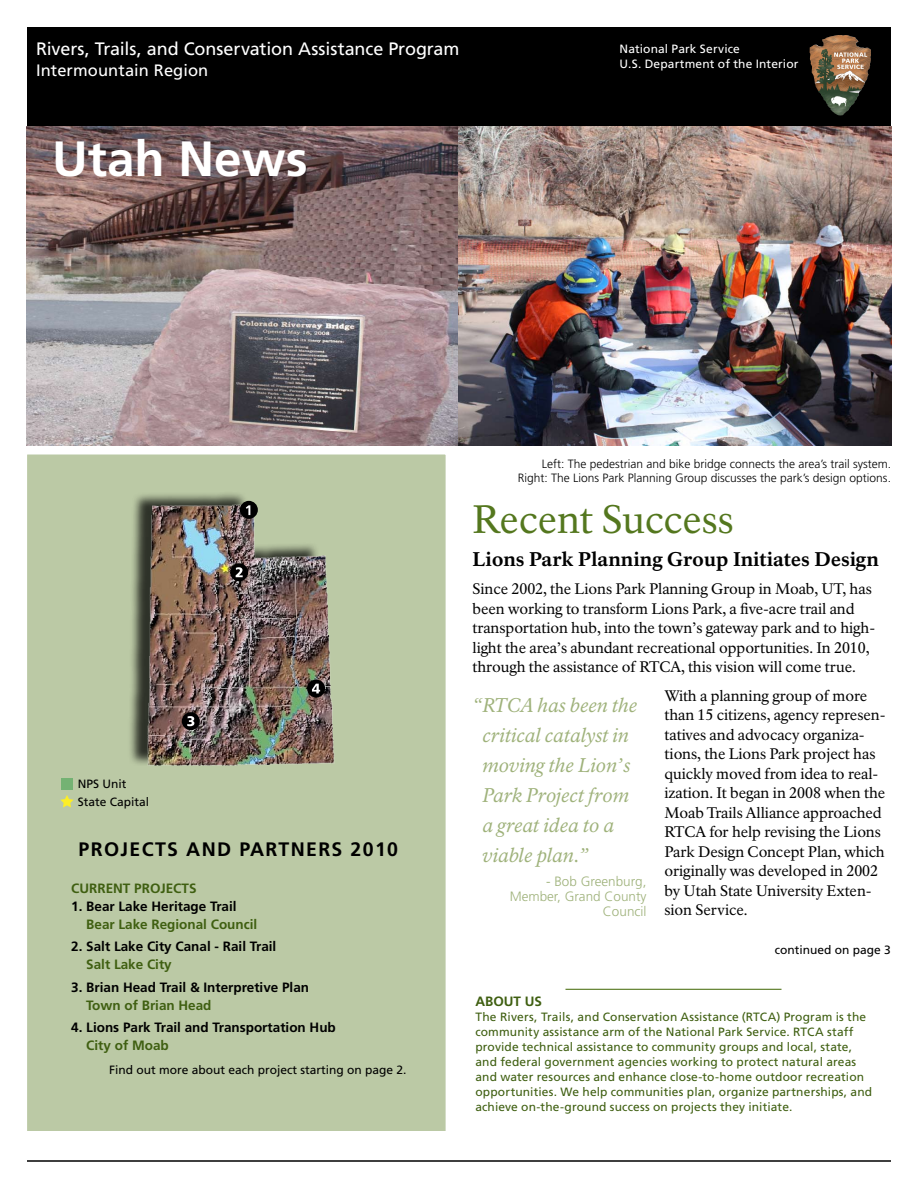
<style>
.page{position:relative;width:918px;height:1188px;background:#fff}
.page>*{position:absolute;margin:0;border:0;box-sizing:border-box;transform-origin:0 0}
.t1{font:700 49.5px "Frutiger LT Std";color:#fff}
.t2{font:39px "NPS Rawlinson OT";color:#54771e}
.t3{font:italic 19.5px/30px "NPS Rawlinson OT";color:#9fb27b}
.t4{font:800 19.5px "NPS Rawlinson OT";color:#000}
.t5{font:700 19.5px "Frutiger LT Std";letter-spacing:.07em;color:#000}
.t6{font:18px "Frutiger LT Std";letter-spacing:-.005em;color:#fff}
.t7{font:16.5px "Frutiger LT Std";letter-spacing:.005em;color:#fff}
.t8{font:15px/19.5px "NPS Rawlinson OT";letter-spacing:-.005em;color:#000}
.t9{font:700 13.5px "Frutiger LT Std";color:#000}
.t10{font:700 13.5px "Frutiger LT Std";color:#3f5f11}
.t11{font:300 13.5px/15px "Frutiger LT Std";color:#9fb27b;text-align:right}
.t12{font:12px/15px "Frutiger LT Std";letter-spacing:.01em;color:#3f5f11}
.t13{font:300 12px/14.4px "Frutiger LT Std";color:#000;text-align:right}
.t14{font:12px/18px "Frutiger LT Std";color:#000}
.t15{font:12px/15px "Frutiger LT Std";letter-spacing:.01em;color:#fff}
</style>
<div class="page">
<div style="left:27px;top:27px;width:864px;height:99px;background:#000"></div>
<img style="left:811px;top:36px;width:41px;height:78px">
<div style="left:808px;top:33px;width:64px;height:84px;border:2px solid #000"></div>
<hr style="left:27px;top:1160px;width:864px;height:2px;background:#000">
<img style="left:27px;top:126px;width:864px;height:320px">
<div style="left:24px;top:452px;width:425px;height:682px;background:#bbc9a5;border:3px solid #fff"></div>
<div style="left:127px;top:491px;width:201px;height:276px;background:#000;opacity:.75"></div>
<img style="left:145px;top:503px;width:190px;height:264px">
<div style="left:61px;top:778px;width:12px;height:12px;background:#74b273"></div>
<svg style="left:60px;top:795px;width:14px;height:13px"></svg>
<div style="left:240px;top:501px;width:18px;height:18px;background:#000;border-radius:50%"></div>
<svg style="left:246px;top:505px;width:4px;height:10px"></svg>
<div style="left:230px;top:563px;width:18px;height:18px;background:#000;border-radius:50%"></div>
<svg style="left:236px;top:567px;width:7px;height:10px"></svg>
<div style="left:182px;top:712px;width:18px;height:18px;background:#000;border-radius:50%"></div>
<svg style="left:187px;top:716px;width:7px;height:10px"></svg>
<div style="left:307px;top:680px;width:18px;height:18px;background:#000;border-radius:50%"></div>
<svg style="left:312px;top:684px;width:8px;height:9px"></svg>
<hr style="left:566px;top:989px;width:216px;height:1px;background:#54771e">
<p class="t6" style="left:36px;top:38px;width:425px">Rivers, Trails, and Conservation Assistance Program</p>
<p class="t7" style="left:36px;top:61px;width:174px">Intermountain Region</p>
<h1 class="t1" style="left:52px;top:130px;width:257px">Utah News</h1>
<p class="t15" style="left:620px;top:41px;width:181px">National Park Service<br>U.S. Department of the Interior</p>
<p class="t14" style="left:78px;top:775px;width:73px">NPS Unit<br>State Capital</p>
<h3 class="t5" style="left:79px;top:838px;width:321px">Projects and Partners 2010</h3>
<p class="t10" style="left:71px;top:880px;width:10px">CURR</p>
<p class="t10" style="left:106px;top:880px;width:37px">ENT PROJ</p>
<p class="t10" style="left:166px;top:880px;width:32px">ECTS</p>
<p class="t9" style="left:71px;top:898px;width:167px">1. Bear Lake Heritage Trail</p>
<p class="t10" style="left:86px;top:916px;width:173px">Bear Lake Regional Council</p>
<p class="t9" style="left:71px;top:939px;width:207px">2. Salt Lake City Canal - Rail Trail</p>
<p class="t10" style="left:86px;top:957px;width:87px">Salt Lake City</p>
<p class="t9" style="left:71px;top:979px;width:239px">3. Brian Head Trail &amp; Interpretive Plan</p>
<p class="t10" style="left:86px;top:997px;width:127px">Town of Brian Head</p>
<p class="t9" style="left:71px;top:1020px;width:266px">4. Lions Park Trail and Transportation Hub</p>
<p class="t10" style="left:86px;top:1038px;width:84px">City of M oab</p>
<p class="t14" style="left:109px;top:1061px;width:299px">Find out more about each project starting on page 2.</p>
<p class="t13" style="left:518px;top:457px;width:375px">Left: The pedestrian and bike bridge connects the area’s trail system.<br>Right: The Lions Park Planning Group discusses the park’s design options.</p>
<h2 class="t2" style="left:472px;top:496px;width:263px">Recent Success</h2>
<h3 class="t4" style="left:472px;top:547px;width:408px">Lions Park Planning Group Initiates Design</h3>
<p class="t8" style="left:472px;top:580px;width:404px">Since 2002, the Lions Park Planning Group in Moab, UT, has been working to transform Lions Park, a five-acre trail and transportation hub, into the town’s gateway park and to high&shy;light the area’s abundant recreational opportunities. In 2010, through the assistance of RTCA, this vision will come true.</p>
<p class="t8" style="left:664px;top:686px;width:223px">With a planning group of more than 15 citizens, agency represen&shy;tatives and advocacy organiza&shy;tions, the Lions Park project has quickly moved from idea to real&shy;ization. It began in 2008 when the<br>Moab Trails Alliance approached<br>RTCA for help revising the Lions<br>Park Design Concept Plan, which originally was developed in 2002 by Utah State University Exten&shy;sion Service.</p>
<h3 class="t3" style="left:482px;top:691px;width:156px;text-indent:-10px">“RTCA has been the critical catalyst in moving the Lion’s<br>Park Project from a great idea to a viable plan.”</h3>
<p class="t11" style="left:510px;top:874px;width:138px">- Bob Greenburg,<br>Member, Grand County<br>Council</p>
<p class="t14" style="left:775px;top:941px;width:118px">continued on page 3</p>
<p class="t10" style="left:475px;top:993px;width:68px">ABOUT US</p>
<p class="t12" style="left:475px;top:1009px;width:398px">The Rivers, Trails, and Conservation Assistance (RTCA) Program is the community assistance arm of the National Park Service. RTCA staff provide technical assistance to community groups and local, state, and federal government agencies working to protect natural areas and water resources and enhance close-to-home outdoor recreation opportunities. We help communities plan, organize partnerships, and achieve on-the-ground success on projects they initiate.</p>
</div>
